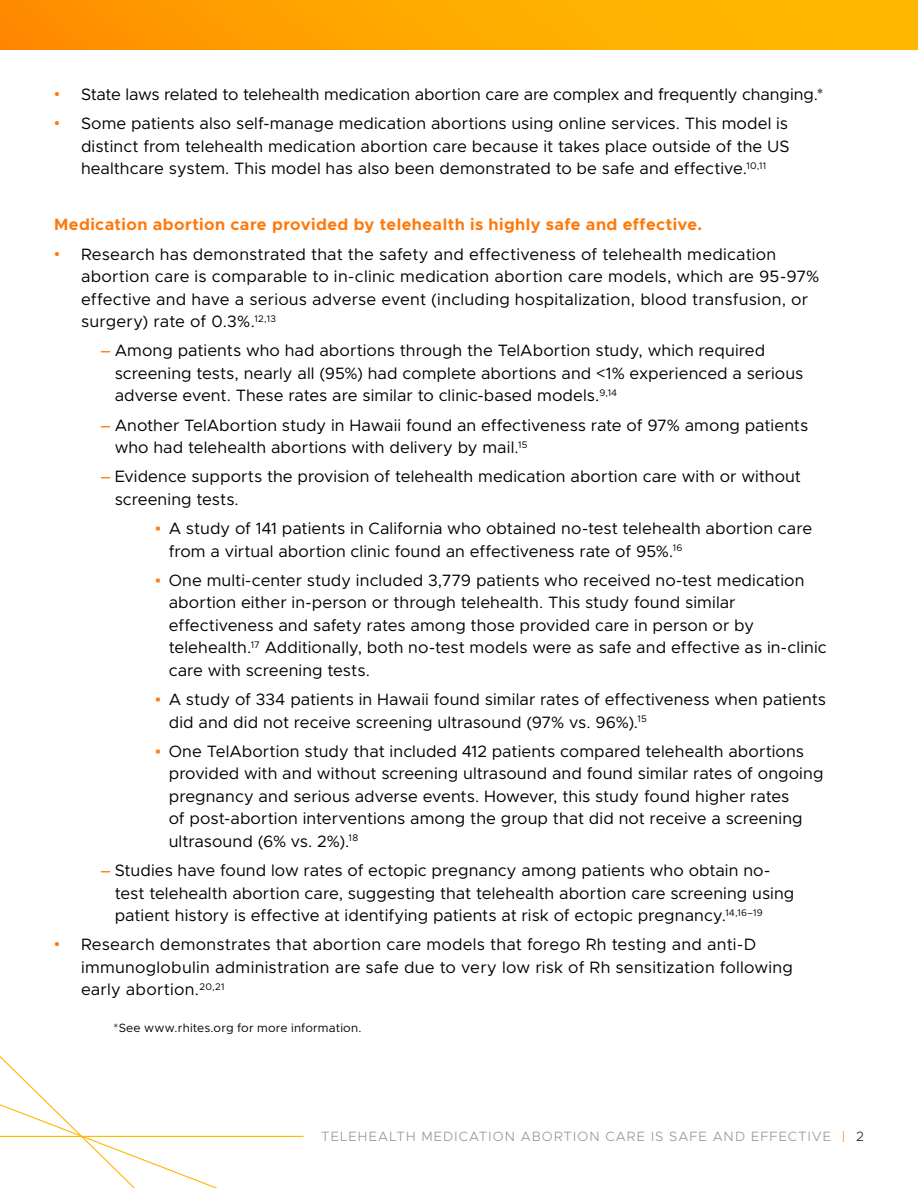
<style>
.page{position:relative;width:918px;height:1188px;background:#fff}
.page>*{position:absolute;margin:0;border:0;box-sizing:border-box;transform-origin:0 0}
.BULLET_COPY{font:16.5px/22.5px "Metropolis";letter-spacing:.005em;color:#000}
.LINE_BULLET_COPY{font:16.5px/22.5px "Metropolis";letter-spacing:.005em;color:#000}
.Square_Bullet_Copy{font:16.5px/22.5px "Metropolis";letter-spacing:.005em;color:#000}
.SUBHEAD_-_PACKAGES{font:700 16.5px "Metropolis";letter-spacing:.025em;color:#ff7809}
.t1{font:300 13.5px "Metropolis";letter-spacing:.08em;color:#939598}
.MOUSE_TYPE{font:12px "Metropolis";letter-spacing:.015em;color:#000}
.s1{font-family:"Arial";color:#ff7809}
.s2{color:#ff7809}
.s3{color:#122543}
</style>
<div class="page">
<svg style="left:0;top:1056px;width:285px;height:132px"></svg>
<hr style="left:0;top:1136px;width:303px;height:1px;background:#ffb800">
<div style="left:0;top:0;width:918px;height:50px;background:linear-gradient(to right,#ff9000,#ffc000)"></div>
<p class="BULLET_COPY" style="left:54px;top:83px;width:771px"><span class="s1">•</span> State laws related to telehealth medication abortion care are complex and frequently changing.*</p>
<p class="BULLET_COPY" style="left:81px;top:112px;width:710px;text-align:justify;text-indent:-27px"><span class="s1">•</span> Some patients also self-manage medication abortions using online services. This model is distinct from telehealth medication abortion care because it takes place outside of the US healthcare system. This model has also been demonstrated to be safe and effective.<sup>10,11</sup></p>
<p class="SUBHEAD_-_PACKAGES" style="left:54px;top:214px;width:650px">Medication abortion care provided by telehealth is highly safe and effective.</p>
<p class="BULLET_COPY" style="left:81px;top:243px;width:740px;text-indent:-27px"><span class="s1">•</span> Research has demonstrated that the safety and effectiveness of telehealth medication abortion care is comparable to in-clinic medication abortion care models, which are 95-97% effective and have a serious adverse event (including hospitalization, blood transfusion, or surgery) rate of 0.3%.<sup>12,13</sup></p>
<p class="LINE_BULLET_COPY" style="left:115px;top:339px;width:690px;text-indent:-14px"><span class="s1">–</span> Among patients who had abortions through the TelAbortion study, which required screening tests, nearly all (95%) had complete abortions and &lt;1% experienced a serious adverse event. These rates are similar to clinic-based models.<sup>9,14</sup></p>
<p class="LINE_BULLET_COPY" style="left:115px;top:414px;width:695px;text-indent:-14px"><span class="s1">–</span> Another TelAbortion study in Hawaii found an effectiveness rate of 97% among patients who had telehealth abortions with delivery by mail.<sup>15</sup></p>
<p class="LINE_BULLET_COPY" style="left:115px;top:465px;width:688px;text-indent:-14px"><span class="s1">–</span> Evidence supports the provision of telehealth medication abortion care with or without screening tests.</p>
<p class="Square_Bullet_Copy" style="left:169px;top:517px;width:645px;text-indent:-14px"><span class="s1">▪</span> A study of 141 patients in California who obtained no-test telehealth abortion care from a virtual abortion clinic found an effectiveness rate of 95%.<sup>16</sup></p>
<p class="Square_Bullet_Copy" style="left:169px;top:569px;width:660px;text-indent:-14px"><span class="s1">▪</span> One multi-center study included 3,779 patients who received no-test medication abortion either in-person or through telehealth. This study found similar effectiveness and safety rates among those provided care in person or by telehealth.<sup>17</sup> Additionally, both no-test models were as safe and effective as in-clinic care with screening tests.</p>
<p class="Square_Bullet_Copy" style="left:169px;top:688px;width:659px;text-indent:-14px"><span class="s1">▪</span> A study of 334 patients in Hawaii found similar rates of effectiveness when patients did and did not receive screening ultrasound (97% vs. 96%).<sup>15</sup></p>
<p class="BULLET_COPY" style="left:169px;top:740px;width:656px;text-indent:-14px"><span class="s1">▪</span> One TelAbortion study that included 412 patients compared telehealth abortions provided with and without screening ultrasound and found similar rates of ongoing pregnancy and serious adverse events. However, this study found higher rates<br>of post-abortion interventions among the group that did not receive a screening ultrasound (6% vs. 2%).<sup>18</sup></p>
<p class="LINE_BULLET_COPY" style="left:115px;top:859px;width:681px;text-indent:-14px"><span class="s1">–</span> Studies have found low rates of ectopic pregnancy among patients who obtain no&shy;test telehealth abortion care, suggesting that telehealth abortion care screening using patient history is effective at identifying patients at risk of ectopic pregnancy.<sup>14,16–19</sup></p>
<p class="BULLET_COPY" style="left:81px;top:933px;width:714px;text-indent:-27px"><span class="s1">•</span> Research demonstrates that abortion care models that forego Rh testing and anti-D immunoglobulin administration are safe due to very low risk of Rh sensitization following early abortion.<sup>20,21</sup></p>
<p class="MOUSE_TYPE" style="left:114px;top:1020px;width:249px">*See www.rhites.org for more information.</p>
<p class="t1" style="left:321px;top:1128px;width:544px">TELEHEALTH MEDICATION ABORTION CARE IS SAFE AND EFFECTIVE <span class="s2">|</span> <span class="s3">2</span></p>
</div>
